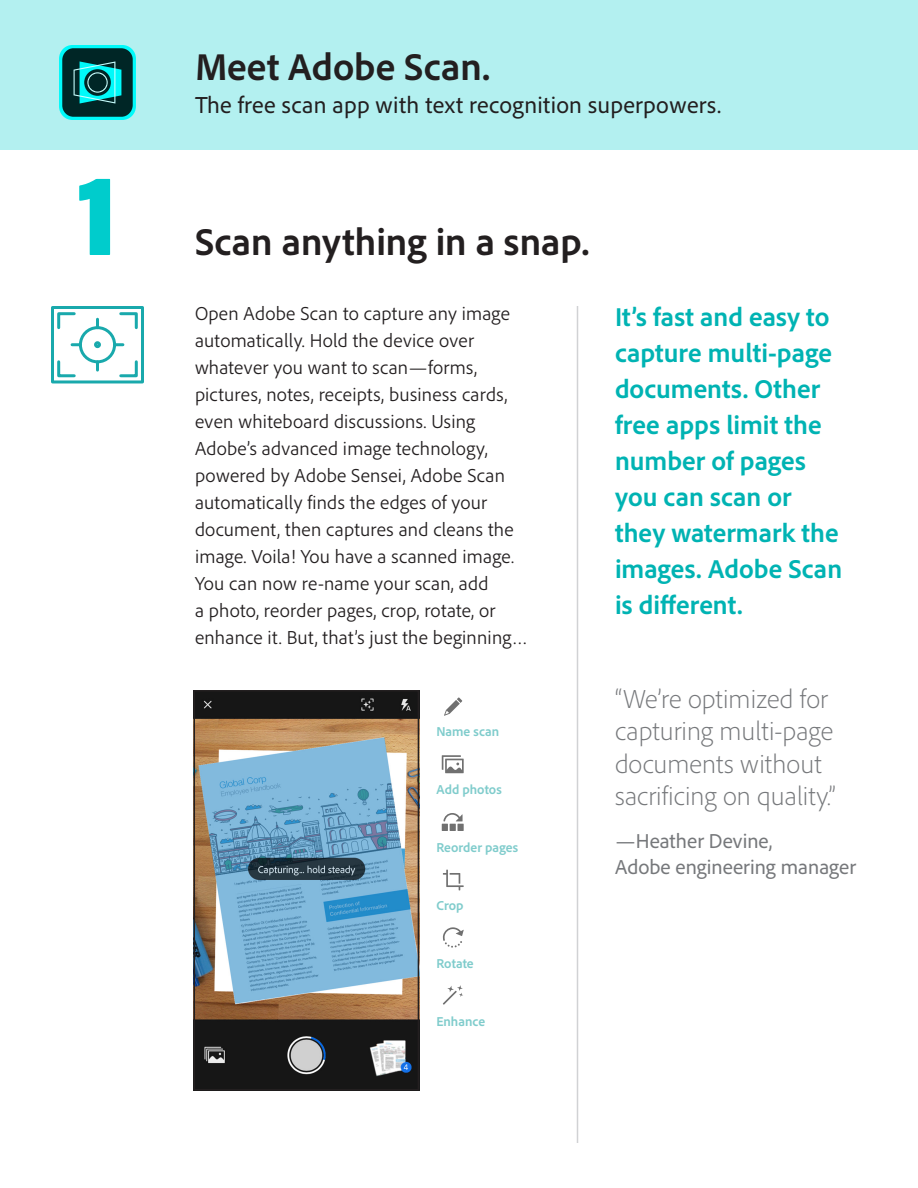
<style>
.page{position:relative;width:918px;height:1188px;background:#fff}
.page>*{position:absolute;margin:0;border:0;box-sizing:border-box;transform-origin:0 0}
.t1{font:900 120px "Adobe Clean";color:#0cc}
.t2{font:700 39px "Adobe Clean";color:#231f20}
.t3{font:700 27px/36px "Adobe Clean";color:#00b3b3}
.t4{font:300 27px/32.4px "Adobe Clean";letter-spacing:.005em;color:#76787b}
.t5{font:24px "Adobe Clean";letter-spacing:.015em;color:#231f20}
.t6{font:21px/25.2px "Adobe Clean";color:#76787b}
.t7{font:300 19.5px/27px "Adobe Clean";letter-spacing:.01em;color:#231f20}
.t8{font:700 13.5px "Adobe Clean";color:#80cccc}
</style>
<div class="page">
<div style="left:0;top:0;width:918px;height:150px;background:#b3f0f0"></div>
<div style="left:51px;top:306px;width:93px;height:77px;border:3px solid #19a9ac"></div>
<svg style="left:57px;top:312px;width:19px;height:18px"></svg>
<svg style="left:57px;top:360px;width:19px;height:18px"></svg>
<svg style="left:72px;top:343px;width:7px;height:3px"></svg>
<div style="left:79px;top:326px;width:37px;height:37px;border:3px solid #19a9ac;border-radius:50%"></div>
<svg style="left:119px;top:312px;width:19px;height:18px"></svg>
<svg style="left:119px;top:360px;width:19px;height:18px"></svg>
<div style="left:94px;top:341px;width:7px;height:7px;border:3px solid #19a9ac;border-radius:50%"></div>
<svg style="left:96px;top:319px;width:3px;height:9px"></svg>
<svg style="left:96px;top:362px;width:3px;height:8px"></svg>
<svg style="left:115px;top:343px;width:8px;height:3px"></svg>
<hr style="left:577px;top:306px;width:1px;height:837px;background:#d1d2d4">
<svg style="left:59px;top:45px;width:77px;height:75px;background:#0d7272"></svg>
<img style="left:197px;top:693px;width:219px;height:394px">
<div style="left:194px;top:690px;width:225px;height:400px;border:2px solid #231f20"></div>
<svg style="left:443px;top:927px;width:21px;height:21px"></svg>
<svg style="left:443px;top:870px;width:21px;height:20px"></svg>
<svg style="left:443px;top:985px;width:20px;height:20px"></svg>
<svg style="left:444px;top:697px;width:18px;height:19px"></svg>
<svg style="left:442px;top:755px;width:22px;height:18px"></svg>
<svg style="left:442px;top:813px;width:22px;height:18px"></svg>
<p class="t1" style="left:76px;top:135px;width:44px">1</p>
<p class="t2" style="left:195px;top:42px;width:297px">Meet Adobe Scan.</p>
<p class="t5" style="left:195px;top:90px;width:528px">The free scan app with text recognition superpowers.</p>
<p class="t2" style="left:195px;top:217px;width:396px">Scan anything in a snap.</p>
<p class="t7" style="left:195px;top:300px;width:334px">Open Adobe Scan to capture any image automatically. Hold the device over whatever you want to scan—forms, pictures, notes, receipts, business cards, even whiteboard discussions. Using Adobe’s advanced image technology, powered by Adobe Sensei, Adobe Scan automatically finds the edges of your document, then captures and cleans the image. Voila! You have a scanned image.<br>You can now re-name your scan, add<br>a photo, reorder pages, crop, rotate, or enhance it. But, that’s just the beginning…</p>
<p class="t3" style="left:615px;top:298px;width:229px">It’s fast and easy to capture multi-page documents. Other free apps limit the number of pages you can scan or they watermark the images. Adobe Scan is different.</p>
<p class="t4" style="left:615px;top:682px;width:222px">“We’re optimized for capturing multi-page documents without sacrificing on quality.”</p>
<p class="t6" style="left:615px;top:828px;width:243px">—Heather Devine,<br>Adobe engineering manager</p>
<p class="t8" style="left:436px;top:723px;width:64px">Name scan</p>
<p class="t8" style="left:436px;top:781px;width:67px">Add photos</p>
<p class="t8" style="left:436px;top:839px;width:83px">Reorder pages</p>
<p class="t8" style="left:436px;top:897px;width:29px">Crop</p>
<p class="t8" style="left:436px;top:955px;width:39px">Rotate</p>
<p class="t8" style="left:436px;top:1013px;width:50px">Enhance</p>
</div>
